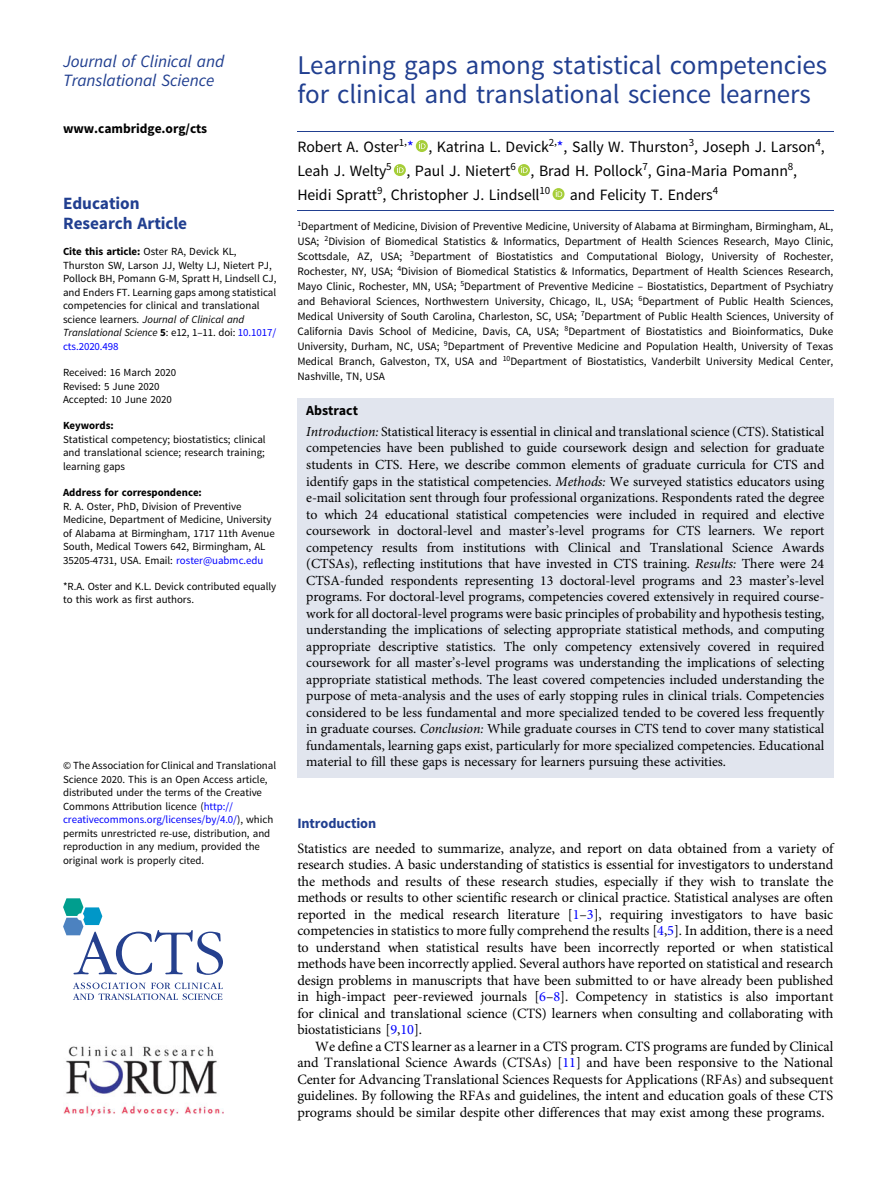
<style>
.page{position:relative;width:894px;height:1191px;background:#fff}
.page>*{position:absolute;margin:0;border:0;box-sizing:border-box;transform-origin:0 0}
.t1{font:27px/30px "Adv OT0 e 40 dc 65";color:#213f90}
.t2{font:17.25px/19.5px "Adv O Tcabc 3928.I";color:#213f90}
.t3{font:17.25px/19.5px "Adv O Ta 42 dc 7 d 3.B";color:#213f90}
.t4{font:15.75px/24px "Adv OT0 e 40 dc 65";color:#000}
.t5{font:14.25px/16.5px "Adv OT1 ef 757 c 0";color:#000;text-align:justify}
.t6{font:14.25px "Adv O Ta 42 dc 7 d 3.B";color:#213f90}
.t7{font:13.8px/16.5px "Adv OT1 ef 757 c 0";color:#000;text-align:justify}
.t8{font:13.8px "Adv O Ta 42 dc 7 d 3.B";color:#000}
.t9{font:13.5px "Adv O Ta 42 dc 7 d 3.B";color:#000}
.t10{font:11.25px/15px "Adv OT0 e 40 dc 65";color:#000;text-align:justify}
.t11{font:10.8px/13.5px "Adv OT0 e 40 dc 65";color:#000}
.t12{font:10.8px/13.5px "Adv O Tcabc 3928.I";color:#000}
.t13{font:10.8px "Adv O Ta 42 dc 7 d 3.B";color:#000}
.t14{font:10.8px "Adv OT0 e 40 dc 65";color:#00f}
.s1{font-family:"Adv O Ta 42 dc 7 d 3.B"}
.s2{font-family:"Adv OT0 e 40 dc 65"}
.s3{font-family:"Adv OT0 e 40 dc 65";color:#00f}
.s4{color:#00f}
.s5{font-style:inherit}
.s6{font-family:"Adv OT7 d 6 df 7 ab.I"}
</style>
<div class="page">
<svg style="left:73px;top:982px;width:149px;height:17px"></svg>
<svg style="left:63px;top:898px;width:160px;height:76px"></svg>
<img style="left:63px;top:1046px;width:161px;height:70px">
<svg style="left:415px;top:140px;width:12px;height:12px"></svg>
<svg style="left:419px;top:142px;width:6px;height:7px"></svg>
<svg style="left:393px;top:164px;width:12px;height:12px"></svg>
<svg style="left:397px;top:166px;width:6px;height:7px"></svg>
<svg style="left:517px;top:164px;width:12px;height:12px"></svg>
<svg style="left:521px;top:166px;width:6px;height:7px"></svg>
<svg style="left:552px;top:188px;width:12px;height:12px"></svg>
<svg style="left:555px;top:190px;width:7px;height:7px"></svg>
<div style="left:297px;top:398px;width:536px;height:380px;background:#e1e5ee"></div>
<hr style="left:297px;top:131px;width:536px;height:1px;background:#213f90">
<hr style="left:297px;top:210px;width:536px;height:1px;background:#213f90">
<p class="t2" style="left:63px;top:53px;width:162px">Journal of Clinical and<br>Translational Science</p>
<p class="t9" style="left:63px;top:123px;width:145px">www.cambridge.org/cts</p>
<p class="t3" style="left:63px;top:195px;width:125px">Education<br>Research Article</p>
<p class="t11" style="left:63px;top:246px;width:214px"><span class="s1">Cite this article:</span> Oster RA, Devick KL, Thurston SW, Larson JJ, Welty LJ, Nietert PJ, Pollock BH, Pomann G-M, Spratt H, Lindsell CJ, and Enders FT. Learning gaps among statistical competencies for clinical and translational</p>
<p class="t12" style="left:63px;top:313px;width:214px"><span class="s2">science learners.</span> Journal of Clinical and<br>Translational Science <span class="s1">5</span><span class="s2">: e12, 1</span><span class="s2">–</span><span class="s2">11. doi:</span> <span class="s3">10.1017/</span></p>
<p class="t14" style="left:63px;top:342px;width:57px">cts.2020.498</p>
<p class="t11" style="left:63px;top:366px;width:114px">Received: 16 March 2020<br>Revised: 5 June 2020<br>Accepted: 10 June 2020</p>
<p class="t13" style="left:63px;top:421px;width:52px">Keywords:</p>
<p class="t11" style="left:63px;top:433px;width:204px;text-align:justify">Statistical competency; biostatistics; clinical and translational science; research training; learning gaps</p>
<p class="t13" style="left:63px;top:488px;width:140px">Address for correspondence:</p>
<p class="t11" style="left:63px;top:500px;width:213px">R. A. Oster, PhD, Division of Preventive Medicine, Department of Medicine, University of Alabama at Birmingham, 1717 11th Avenue South, Medical Towers 642, Birmingham, AL 35205-4731, USA. Email: <span class="s4">roster@uabmc.edu</span></p>
<p class="t11" style="left:63px;top:580px;width:214px">*R.A. Oster and K.L. Devick contributed equally to this work as first authors.</p>
<p class="t11" style="left:63px;top:759px;width:214px">© The Association for Clinical and Translational Science 2020. This is an Open Access article, distributed under the terms of the Creative Commons Attribution licence (<span class="s4">http:// creativecommons.org/licenses/by/4.0/</span>), which permits unrestricted re-use, distribution, and reproduction in any medium, provided the original work is properly cited.</p>
<h1 class="t1" style="left:297px;top:52px;width:531px">Learning gaps among statistical competencies for clinical and translational science learners</h1>
<p class="t4" style="left:297px;top:136px;width:528px">Robert A. Oster<sup>1</sup><sup>,</sup><span class="s4">*</span> , Katrina L. Devick<sup>2</sup><sup>,</sup><span class="s4">*</span>, Sally W. Thurston<sup>3</sup>, Joseph J. Larson<sup>4</sup>,<br>Leah J. Welty<sup>5</sup> , Paul J. Nietert<sup>6</sup> , Brad H. Pollock<sup>7</sup>, Gina-Maria Pomann<sup>8</sup>,<br>Heidi Spratt<sup>9</sup>, Christopher J. Lindsell<sup>10</sup> and Felicity T. Enders<sup>4</sup></p>
<p class="t10" style="left:297px;top:220px;width:537px"><sup>1</sup>Department of Medicine, Division of Preventive Medicine, University of Alabama at Birmingham, Birmingham, AL, USA; <sup>2</sup>Division of Biomedical Statistics &amp; Informatics, Department of Health Sciences Research, Mayo Clinic, Scottsdale, AZ, USA; <sup>3</sup>Department of Biostatistics and Computational Biology, University of Rochester, Rochester, NY, USA; <sup>4</sup>Division of Biomedical Statistics &amp; Informatics, Department of Health Sciences Research, Mayo Clinic, Rochester, MN, USA; <sup>5</sup>Department of Preventive Medicine <span class="s5">–</span> Biostatistics, Department of Psychiatry and Behavioral Sciences, Northwestern University, Chicago, IL, USA; <sup>6</sup>Department of Public Health Sciences, Medical University of South Carolina, Charleston, SC, USA; <sup>7</sup>Department of Public Health Sciences, University of California Davis School of Medicine, Davis, CA, USA; <sup>8</sup>Department of Biostatistics and Bioinformatics, Duke University, Durham, NC, USA; <sup>9</sup>Department of Preventive Medicine and Population Health, University of Texas Medical Branch, Galveston, TX, USA and <sup>10</sup>Department of Biostatistics, Vanderbilt University Medical Center, Nashville, TN, USA</p>
<p class="t8" style="left:306px;top:405px;width:53px">Abstract</p>
<p class="t7" style="left:306px;top:424px;width:519px"><span class="s6">Introduction:</span> Statistical literacy is essential in clinical and translational science (CTS). Statistical competencies have been published to guide coursework design and selection for graduate students in CTS. Here, we describe common elements of graduate curricula for CTS and identify gaps in the statistical competencies. <span class="s6">Methods:</span> We surveyed statistics educators using e-mail solicitation sent through four professional organizations. Respondents rated the degree to which 24 educational statistical competencies were included in required and elective coursework in doctoral-level and master<span class="s5">’</span>s-level programs for CTS learners. We report competency results from institutions with Clinical and Translational Science Awards (CTSAs), reflecting institutions that have invested in CTS training. <span class="s6">Results:</span> There were 24<br>CTSA-funded respondents representing 13 doctoral-level programs and 23 master<span class="s5">’</span>s-level programs. For doctoral-level programs, competencies covered extensively in required course&shy;work for all doctoral-level programs were basic principles of probability and hypothesis testing, understanding the implications of selecting appropriate statistical methods, and computing appropriate descriptive statistics. The only competency extensively covered in required coursework for all master<span class="s5">’</span>s-level programs was understanding the implications of selecting appropriate statistical methods. The least covered competencies included understanding the purpose of meta-analysis and the uses of early stopping rules in clinical trials. Competencies considered to be less fundamental and more specialized tended to be covered less frequently in graduate courses. <span class="s6">Conclusion:</span> While graduate courses in CTS tend to cover many statistical fundamentals, learning gaps exist, particularly for more specialized competencies. Educational material to fill these gaps is necessary for learners pursuing these activities.</p>
<p class="t6" style="left:297px;top:817px;width:80px">Introduction</p>
<p class="t5" style="left:297px;top:841px;width:537px">Statistics are needed to summarize, analyze, and report on data obtained from a variety of research studies. A basic understanding of statistics is essential for investigators to understand the methods and results of these research studies, especially if they wish to translate the methods or results to other scientific research or clinical practice. Statistical analyses are often reported in the medical research literature [<span class="s4">1</span><span class="s5">–</span><span class="s4">3</span>], requiring investigators to have basic competencies in statistics to more fully comprehend the results [<span class="s4">4</span>,<span class="s4">5</span>]. In addition, there is a need to understand when statistical results have been incorrectly reported or when statistical methods have been incorrectly applied. Several authors have reported on statistical and research design problems in manuscripts that have been submitted to or have already been published in high-impact peer-reviewed journals [<span class="s4">6</span><span class="s5">–</span><span class="s4">8</span>]. Competency in statistics is also important for clinical and translational science (CTS) learners when consulting and collaborating with biostatisticians [<span class="s4">9</span>,<span class="s4">10</span>].</p>
<p class="t5" style="left:297px;top:1038px;width:537px;text-indent:18px">We define a CTS learner as a learner in a CTS program. CTS programs are funded by Clinical and Translational Science Awards (CTSAs) [<span class="s4">11</span>] and have been responsive to the National Center for Advancing Translational Sciences Requests for Applications (RFAs) and subsequent guidelines. By following the RFAs and guidelines, the intent and education goals of these CTS programs should be similar despite other differences that may exist among these programs.</p>
</div>
